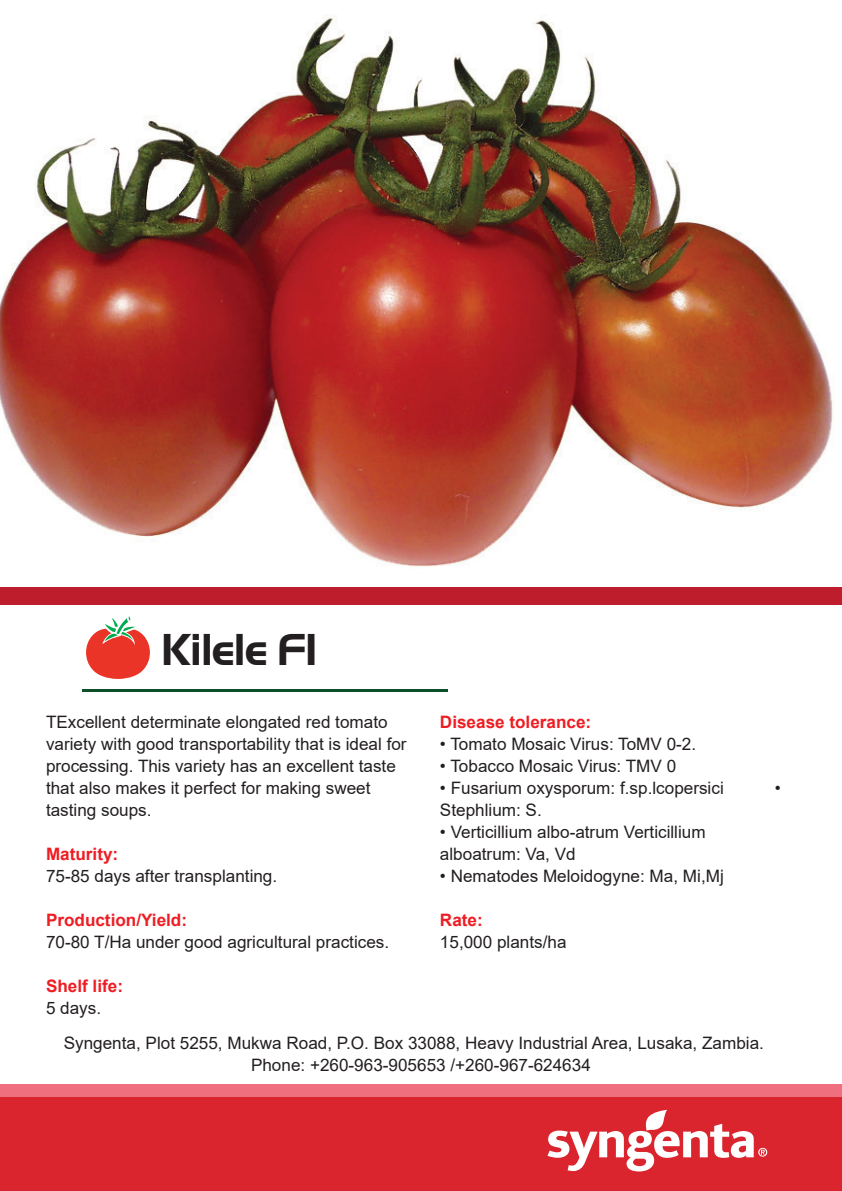
<style>
.page{position:relative;width:842px;height:1191px;background:#fff}
.page>*{position:absolute;margin:0;border:0;box-sizing:border-box;transform-origin:0 0}
.t1{font:38.8px "Syngenta Handel Gothic Cyril";letter-spacing:-.04em;color:#231f20}
.t2{font:17.2px/22px "Arial";color:#231f20}
.t3{font:700 17.2px "Arial";color:#ee1d23}
</style>
<div class="page">
<hr style="left:83px;top:689px;width:365px;height:3px;background:#0d4f28">
<img style="left:0;top:15px;width:833px;height:552px">
<div style="left:0;top:587px;width:842px;height:17px;background:#be1d2c"></div>
<svg style="left:86px;top:616px;width:64px;height:63px"></svg>
<div style="left:0;top:1092px;width:842px;height:99px;background:#da252e"></div>
<div style="left:0;top:1084px;width:842px;height:13px;background:#ef6f7e"></div>
<svg style="left:547px;top:1109px;width:220px;height:62px"></svg>
<h1 class="t1" style="left:161px;top:621px;width:158px">Kilele F1</h1>
<p class="t2" style="left:46px;top:710px;width:362px">TExcellent determinate elongated red tomato variety with good transportability that is ideal for processing. This variety has an excellent taste that also makes it perfect for making sweet tasting soups.</p>
<p class="t3" style="left:46px;top:841px;width:74px">Maturity:</p>
<p class="t2" style="left:46px;top:864px;width:233px">75-85 days after transplanting.</p>
<p class="t3" style="left:46px;top:907px;width:143px">Production/Yield:</p>
<p class="t2" style="left:46px;top:930px;width:345px">70-80 T/Ha under good agricultural practices.</p>
<p class="t3" style="left:46px;top:973px;width:79px">Shelf life:</p>
<p class="t2" style="left:46px;top:996px;width:57px">5 days.</p>
<p class="t3" style="left:440px;top:709px;width:153px">Disease tolerance:</p>
<p class="t2" style="left:440px;top:732px;width:258px">• Tomato Mosaic Virus: ToMV 0-2.</p>
<p class="t2" style="left:440px;top:754px;width:238px">• Tobacco Mosaic Virus: TMV 0</p>
<p class="t2" style="left:440px;top:776px;width:285px">• Fusarium oxysporum: f.sp.lcopersici</p>
<p class="t2" style="left:775px;top:776px;width:7px">•</p>
<p class="t2" style="left:440px;top:798px;width:103px">Stephlium: S.</p>
<p class="t2" style="left:440px;top:820px;width:267px">• Verticillium albo-atrum Verticillium alboatrum: Va, Vd</p>
<p class="t2" style="left:440px;top:864px;width:285px">• Nematodes Meloidogyne: Ma, Mi,Mj</p>
<p class="t3" style="left:440px;top:907px;width:44px">Rate:</p>
<p class="t2" style="left:440px;top:930px;width:128px">15,000 plants/ha</p>
<p class="t2" style="left:251px;top:1031px;width:514px;text-indent:-187px">Syngenta, Plot 5255, Mukwa Road, P.O. Box 33088, Heavy Industrial Area, Lusaka, Zambia.<br>Phone: +260-963-905653 /+260-967-624634</p>
</div>
